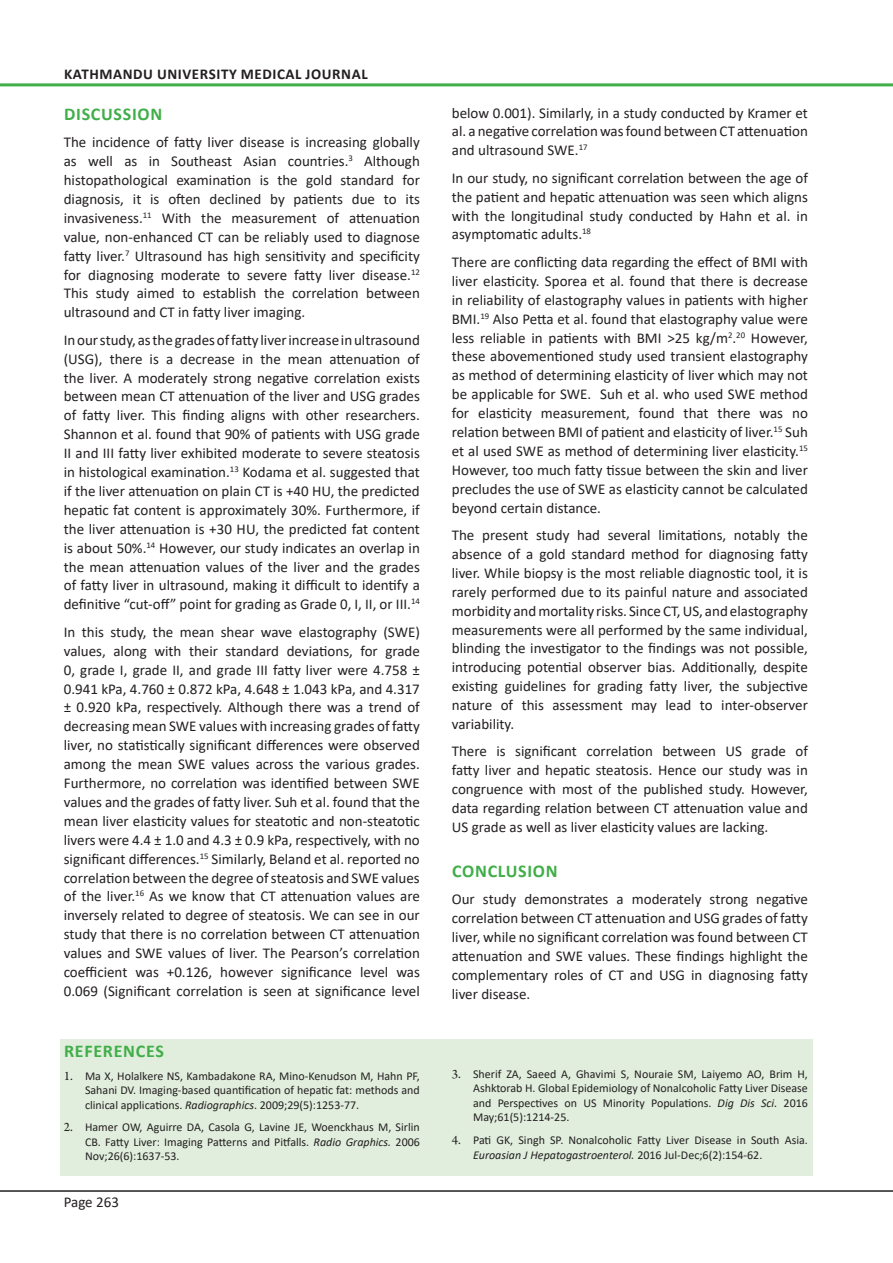
<style>
.page{position:relative;width:893px;height:1263px;background:#fff}
.page>*{position:absolute;margin:0;border:0;box-sizing:border-box;transform-origin:0 0}
.Heading_2_-_Sub_head{font:700 18px "Calibri";letter-spacing:.04em;color:#40ae49}
.Normal_Text{font:700 18px "Calibri";letter-spacing:.04em;color:#40ae49}
.Normal_Text-2{font:15px/18.9px "Calibri";color:#231f20;text-align:justify}
.t1{font:700 15px "Calibri";letter-spacing:.04em;color:#231f20}
.Refrence_Text{font:12px/14.4px "Calibri";color:#231f20;text-align:justify}
.s1{font-family:"Arno Pro";font-size:13.5px}
.s2{font-style:italic}
</style>
<div class="page">
<hr style="left:0;top:1190px;width:893px;height:2px;background:#231f20">
<hr style="left:0;top:83px;width:893px;height:3px;background:#40ae49">
<div style="left:60px;top:1039px;width:752px;height:137px;background:#e1eedd"></div>
<p class="t1" style="left:64px;top:63px;width:305px">KATHMANDU UNIVERSITY MEDICAL JOURNAL</p>
<p class="Heading_2_-_Sub_head" style="left:64px;top:101px;width:100px">DISCUSSION</p>
<p class="Normal_Text-2" style="left:64px;top:132px;width:358px">The incidence of fatty liver disease is increasing globally as well as in Southeast Asian countries.<sup>3</sup> Although histopathological examination is the gold standard for diagnosis, it is often declined by patients due to its invasiveness.<sup>11</sup> With the measurement of attenuation value, non-enhanced CT can be reliably used to diagnose fatty liver.<sup>7</sup> Ultrasound has high sensitivity and specificity for diagnosing moderate to severe fatty liver disease.<sup>12<br></sup>This study aimed to establish the correlation between ultrasound and CT in fatty liver imaging.</p>
<p class="Normal_Text-2" style="left:64px;top:330px;width:358px">In our study, as the grades of fatty liver increase in ultrasound (USG), there is a decrease in the mean attenuation of the liver. A moderately strong negative correlation exists between mean CT attenuation of the liver and USG grades of fatty liver. This finding aligns with other researchers.<br>Shannon et al. found that 90% of patients with USG grade II and III fatty liver exhibited moderate to severe steatosis in histological examination.<sup>13</sup> Kodama et al. suggested that if the liver attenuation on plain CT is +40 HU, the predicted hepatic fat content is approximately 30%. Furthermore, if the liver attenuation is +30 HU, the predicted fat content is about 50%.<sup>14</sup> However, our study indicates an overlap in the mean attenuation values of the liver and the grades of fatty liver in ultrasound, making it difficult to identify a definitive “cut-off” point for grading as Grade 0, I, II, or III.<sup>14</sup></p>
<p class="Normal_Text-2" style="left:64px;top:622px;width:358px">In this study, the mean shear wave elastography (SWE) values, along with their standard deviations, for grade 0, grade I, grade II, and grade III fatty liver were 4.758 ± 0.941 kPa, 4.760 ± 0.872 kPa, 4.648 ± 1.043 kPa, and 4.317 ± 0.920 kPa, respectively. Although there was a trend of decreasing mean SWE values with increasing grades of fatty liver, no statistically significant differences were observed among the mean SWE values across the various grades.<br>Furthermore, no correlation was identified between SWE values and the grades of fatty liver. Suh et al. found that the mean liver elasticity values for steatotic and non-steatotic livers were 4.4 ± 1.0 and 4.3 ± 0.9 kPa, respectively, with no significant differences.<sup>15</sup> Similarly, Beland et al. reported no correlation between the degree of steatosis and SWE values of the liver.<sup>16</sup> As we know that CT attenuation values are inversely related to degree of steatosis. We can see in our study that there is no correlation between CT attenuation values and SWE values of liver. The Pearson’s correlation coefficient was +0.126, however significance level was 0.069 (Significant correlation is seen at significance level</p>
<p class="Normal_Text" style="left:64px;top:1038px;width:101px">REFERENCES</p>
<p class="Refrence_Text" style="left:85px;top:1068px;width:336px;text-indent:-21px"><span class="s1">1.</span> Ma X, Holalkere NS, Kambadakone RA, Mino-Kenudson M, Hahn PF, Sahani DV. Imaging-based quantification of hepatic fat: methods and clinical applications. <span class="s2">Radiographics</span>. 2009;29(5):1253-77.</p>
<p class="Refrence_Text" style="left:85px;top:1120px;width:336px;text-indent:-21px"><span class="s1">2.</span> Hamer OW, Aguirre DA, Casola G, Lavine JE, Woenckhaus M, Sirlin CB. Fatty Liver: Imaging Patterns and Pitfalls. <span class="s2">Radio Graphics.</span> 2006<br>Nov;26(6):1637-53.</p>
<p class="Normal_Text-2" style="left:64px;top:1192px;width:57px">Page 263</p>
<p class="Normal_Text-2" style="left:452px;top:103px;width:358px">below 0.001). Similarly, in a study conducted by Kramer et al. a negative correlation was found between CT attenuation and ultrasound SWE.<sup>17</sup></p>
<p class="Normal_Text-2" style="left:452px;top:168px;width:358px">In our study, no significant correlation between the age of the patient and hepatic attenuation was seen which aligns with the longitudinal study conducted by Hahn et al. in asymptomatic adults.<sup>18</sup></p>
<p class="Normal_Text-2" style="left:452px;top:252px;width:358px">There are conflicting data regarding the effect of BMI with liver elasticity. Sporea et al. found that there is decrease in reliability of elastography values in patients with higher BMI.<sup>19</sup> Also Petta et al. found that elastography value were less reliable in patients with BMI &gt;25 kg/m<sup>2</sup>.<sup>20</sup> However, these abovementioned study used transient elastography as method of determining elasticity of liver which may not be applicable for SWE. Suh et al. who used SWE method for elasticity measurement, found that there was no relation between BMI of patient and elasticity of liver.<sup>15</sup> Suh et al used SWE as method of determining liver elasticity.<sup>15<br></sup>However, too much fatty tissue between the skin and liver precludes the use of SWE as elasticity cannot be calculated beyond certain distance.</p>
<p class="Normal_Text-2" style="left:452px;top:525px;width:358px">The present study had several limitations, notably the absence of a gold standard method for diagnosing fatty liver. While biopsy is the most reliable diagnostic tool, it is rarely performed due to its painful nature and associated morbidity and mortality risks. Since CT, US, and elastography measurements were all performed by the same individual, blinding the investigator to the findings was not possible, introducing potential observer bias. Additionally, despite existing guidelines for grading fatty liver, the subjective nature of this assessment may lead to inter-observer variability.</p>
<p class="Normal_Text-2" style="left:452px;top:742px;width:358px">There is significant correlation between US grade of fatty liver and hepatic steatosis. Hence our study was in congruence with most of the published study. However, data regarding relation between CT attenuation value and US grade as well as liver elasticity values are lacking.</p>
<p class="Heading_2_-_Sub_head" style="left:452px;top:858px;width:107px">CONCLUSION</p>
<p class="Normal_Text-2" style="left:452px;top:889px;width:358px">Our study demonstrates a moderately strong negative correlation between CT attenuation and USG grades of fatty liver, while no significant correlation was found between CT attenuation and SWE values. These findings highlight the complementary roles of CT and USG in diagnosing fatty liver disease.</p>
<p class="Refrence_Text" style="left:473px;top:1066px;width:336px;text-indent:-21px"><span class="s1">3.</span> Sherif ZA, Saeed A, Ghavimi S, Nouraie SM, Laiyemo AO, Brim H, Ashktorab H. Global Epidemiology of Nonalcoholic Fatty Liver Disease and Perspectives on US Minority Populations. <span class="s2">Dig Dis Sci.</span> 2016<br>May;61(5):1214-25.</p>
<p class="Refrence_Text" style="left:473px;top:1133px;width:336px;text-indent:-21px"><span class="s1">4.</span> Pati GK, Singh SP. Nonalcoholic Fatty Liver Disease in South Asia.<br><span class="s2">Euroasian J Hepatogastroenterol.</span> 2016 Jul-Dec;6(2):154-62.</p>
</div>
